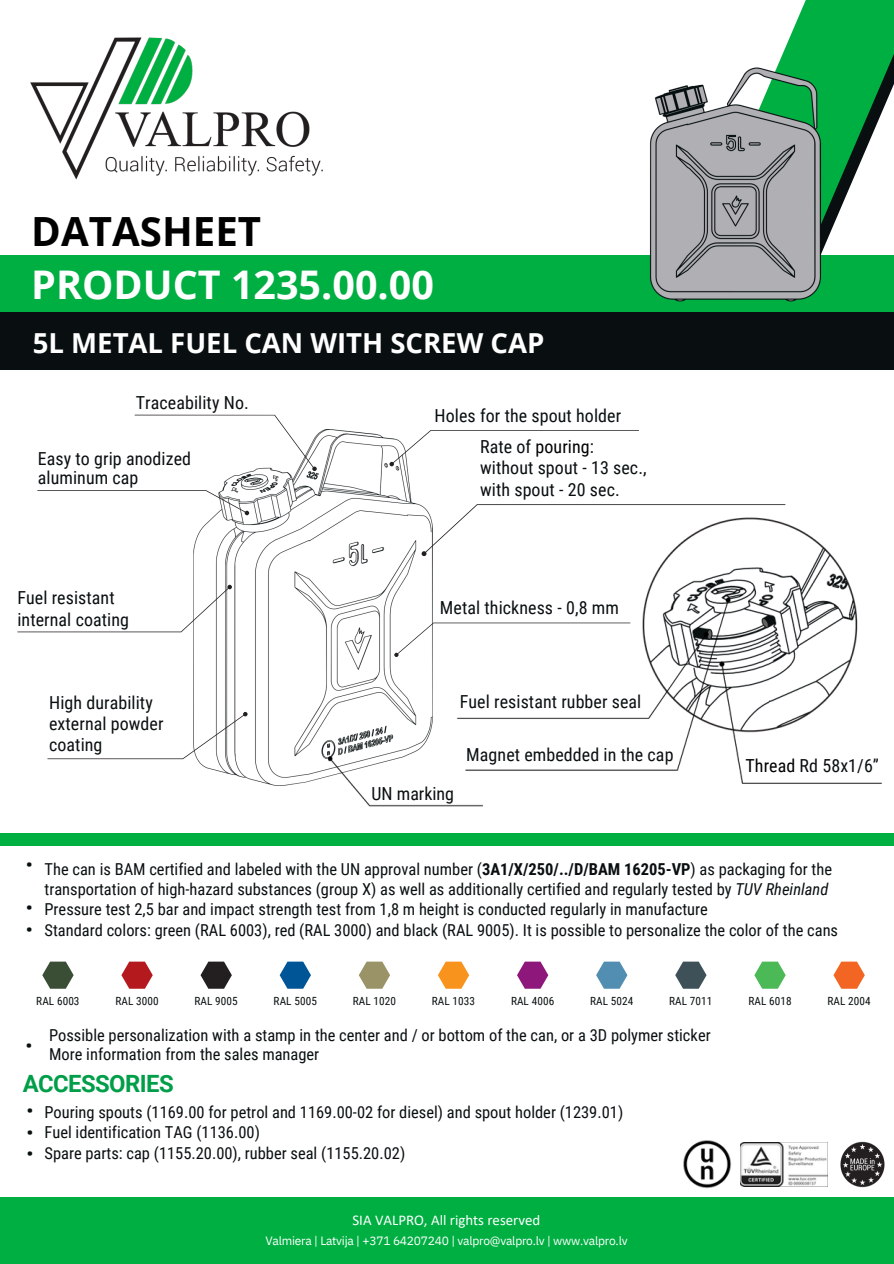
<style>
.page{position:relative;width:894px;height:1264px;background:#fff}
.page>*{position:absolute;margin:0;border:0;box-sizing:border-box;transform-origin:0 0}
.t1{font:700 40.2px "Open Sans";color:#000}
.t2{font:700 39.45px "Open Sans";color:#fff}
.t3{font:700 27.6px "Open Sans";color:#fff}
.t4{font:700 23.85px "Roboto";letter-spacing:-.025em;color:#009e49}
.t5{font:18px/21.3px "Roboto Condensed";letter-spacing:.005em;color:#090f10}
.t6{font:18px/21.5px "IBM Plex Sans";color:#090f10}
.t7{font:16.5px/20.2px "Roboto Condensed";color:#090f10}
.t8{font:14.85px "Calibri";color:#fff}
.t9{font:12px "IBM Plex Sans";letter-spacing:-.02em;color:#fff}
.t10{font:11.25px "Roboto Condensed";letter-spacing:.01em;color:#090f10}
.s1{color:#000}
.s2{font-weight:700}
.s3{font-style:italic}
</style>
<div class="page">
<img style="left:194px;top:429px;width:238px;height:356px">
<img style="left:30px;top:37px;width:293px;height:143px">
<div style="left:0;top:833px;width:893px;height:13px;background:#00af42"></div>
<div style="left:0;top:1196px;width:893px;height:67px;background:#00af42"></div>
<svg style="left:779px;top:0;width:114px;height:238px;fill:#00af42"></svg>
<div style="left:0;top:255px;width:893px;height:57px;background:#00af42"></div>
<div style="left:0;top:312px;width:893px;height:58px;background:#090f10"></div>
<img style="left:616px;top:504px;width:249px;height:655px">
<svg style="left:42px;top:961px;width:32px;height:27px"></svg>
<svg style="left:121px;top:961px;width:32px;height:27px"></svg>
<svg style="left:200px;top:961px;width:32px;height:27px"></svg>
<svg style="left:279px;top:961px;width:32px;height:27px"></svg>
<svg style="left:358px;top:961px;width:32px;height:27px"></svg>
<svg style="left:438px;top:961px;width:31px;height:27px"></svg>
<svg style="left:517px;top:961px;width:31px;height:27px"></svg>
<svg style="left:596px;top:961px;width:31px;height:27px"></svg>
<svg style="left:675px;top:961px;width:31px;height:27px"></svg>
<svg style="left:754px;top:961px;width:31px;height:27px"></svg>
<svg style="left:833px;top:961px;width:31px;height:27px"></svg>
<img style="left:681px;top:1139px;width:51px;height:50px">
<img style="left:740px;top:1142px;width:87px;height:44px">
<svg style="left:17px;top:584px;width:215px;height:48px"></svg>
<svg style="left:47px;top:712px;width:200px;height:47px"></svg>
<svg style="left:37px;top:490px;width:212px;height:25px"></svg>
<svg style="left:135px;top:414px;width:182px;height:57px"></svg>
<svg style="left:389px;top:430px;width:249px;height:36px"></svg>
<svg style="left:421px;top:504px;width:364px;height:52px"></svg>
<img style="left:650px;top:61px;width:178px;height:241px">
<img style="left:832px;top:1134px;width:53px;height:54px">
<img style="left:707px;top:651px;width:175px;height:142px">
<img style="left:329px;top:751px;width:153px;height:56px">
<img style="left:456px;top:591px;width:277px;height:186px">
<svg style="left:394px;top:622px;width:236px;height:35px"></svg>
<p class="t1" style="left:31px;top:203px;width:231px">DATASHEET</p>
<p class="t2" style="left:31px;top:256px;width:404px">PRODUCT 1235.00.00</p>
<h3 class="t3" style="left:33px;top:324px;width:513px">5L METAL FUEL CAN WITH SCREW CAP</h3>
<h4 class="t5" style="left:136px;top:392px;width:114px">Traceability No.</h4>
<p class="t5" style="left:38px;top:449px;width:155px;line-height:19.2px">Easy to grip anodized aluminum cap</p>
<h5 class="t5" style="left:17px;top:587px;width:113px">Fuel resistant internal coating</h5>
<h5 class="t5" style="left:49px;top:692px;width:116px">High durability external powder coating</h5>
<h4 class="t5" style="left:434px;top:405px;width:188px">Holes for the spout holder</h4>
<p class="t5" style="left:480px;top:436px;width:168px">Rate of <span class="s1">pouring</span>: without spout - 13 sec., with spout - 20 sec.</p>
<p class="t5" style="left:440px;top:597px;width:180px">Metal thickness - 0,8 mm</p>
<h4 class="t5" style="left:459px;top:691px;width:183px">Fuel resistant rubber seal</h4>
<h4 class="t5" style="left:466px;top:744px;width:209px">Magnet embedded in the cap</h4>
<p class="t5" style="left:371px;top:783px;width:84px">UN marking</p>
<p class="t5" style="left:745px;top:755px;width:135px"><span class="s1">Thread</span> Rd 58x1/6”</p>
<p class="t6" style="left:26px;top:852px;width:9px">•</p>
<p class="t6" style="left:26px;top:895px;width:9px">•</p>
<p class="t6" style="left:26px;top:917px;width:9px">•</p>
<p class="t7" style="left:44px;top:859px;width:794px">The can is BAM certified and labeled with the UN approval number (<span class="s2">3A1/X/250/../D/BAM 16205-VP</span>) as packaging for the transportation of high-hazard substances (group X) as well as additionally certified and regularly tested by <span class="s3">TUV Rheinland </span>Pressure test 2,5 bar and impact strength test from 1,8 m height is conducted regularly in manufacture<br>Standard colors: green (RAL 6003), red (RAL 3000) and black (RAL 9005). It is possible to personalize the color of the cans</p>
<h4 class="t10" style="left:36px;top:994px;width:45px">RAL 6003</h4>
<h5 class="t10" style="left:115px;top:994px;width:45px">RAL 3000</h5>
<h5 class="t10" style="left:194px;top:994px;width:45px">RAL 9005</h5>
<h5 class="t10" style="left:273px;top:994px;width:45px">RAL 5005</h5>
<h5 class="t10" style="left:352px;top:994px;width:45px">RAL 1020</h5>
<h5 class="t10" style="left:432px;top:994px;width:45px">RAL 1033</h5>
<h5 class="t10" style="left:511px;top:994px;width:45px">RAL 4006</h5>
<h5 class="t10" style="left:590px;top:994px;width:45px">RAL 5024</h5>
<h5 class="t10" style="left:669px;top:994px;width:45px">RAL 7011</h5>
<h4 class="t10" style="left:748px;top:994px;width:45px">RAL 6018</h4>
<p class="t10" style="left:827px;top:994px;width:45px">RAL 2004</p>
<h4 class="t6" style="left:26px;top:1033px;width:9px">•</h4>
<h4 class="t7" style="left:49px;top:1025px;width:663px;line-height:19.2px">Possible personalization with a stamp in the center and / or bottom of the can, or a 3D polymer sticker<br>More information from the sales manager</h4>
<p class="t4" style="left:23px;top:1069px;width:152px">ACCESSORIES</p>
<p class="t6" style="left:27px;top:1098px;width:9px">• •</p>
<p class="t6" style="left:27px;top:1141px;width:9px">•</p>
<h4 class="t7" style="left:44px;top:1102px;width:580px">Pouring spouts (1169.00 for petrol and 1169.00-02 for diesel) and spout holder (1239.01)<br>Fuel identification TAG (1136.00)<br>Spare parts: cap (1155.20.00), rubber seal (1155.20.02)</h4>
<h4 class="t8" style="left:352px;top:1213px;width:189px">SIA VALPRO, All rights reserved</h4>
<h5 class="t9" style="left:265px;top:1232px;width:363px">Valmiera | Latvija | +371 64207240 | valpro@valpro.lv | www.valpro.lv</h5>
</div>
